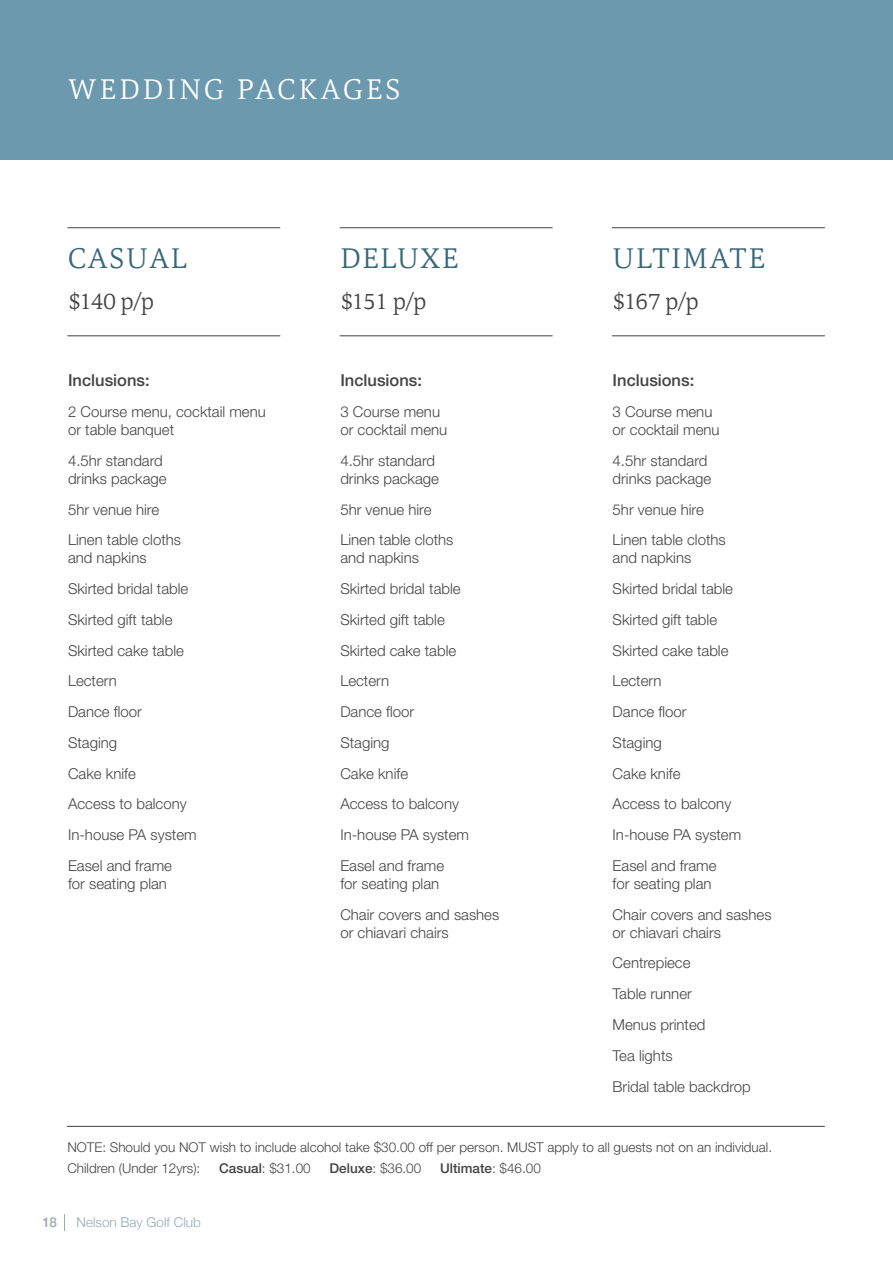
<style>
.page{position:relative;width:893px;height:1263px;background:#fff}
.page>*{position:absolute;margin:0;border:0;box-sizing:border-box;transform-origin:0 0}
.t1{font:300 30px "Carrara";letter-spacing:.05em;color:#36677a}
.t2{font:300 30px "Carrara";letter-spacing:.105em;color:#fff}
.t3{font:300 24px "Carrara";letter-spacing:-.055em;color:#434343}
.t4{font:500 16.5px "Helvetica Neue LT Std";color:#434343}
.t5{font:300 15px/30.8px "Helvetica Neue LT Std";color:#434343}
.t6{font:300 13.5px/21px "Helvetica Neue LT Std";color:#434343}
.t7{font:300 13.5px "Helvetica Neue";color:#9aa8b1}
.t8{font:500 13.5px "Helvetica Neue LT Std";color:#434343}
.t9{font:500 13.5px "Helvetica Neue";color:#9aa8b1}
.s1{font-weight:500}
.s2{font-weight:300}
</style>
<div class="page">
<svg style="left:64px;top:1214px;width:1px;height:17px"></svg>
<div style="left:0;top:0;width:893px;height:159px;background:#6c99ae"></div>
<hr style="left:67px;top:227px;width:213px;height:1px;background:#434343">
<hr style="left:340px;top:227px;width:213px;height:1px;background:#434343">
<hr style="left:612px;top:227px;width:213px;height:1px;background:#434343">
<hr style="left:67px;top:1126px;width:758px;height:1px;background:#434343">
<hr style="left:67px;top:335px;width:213px;height:1px;background:#434343">
<hr style="left:340px;top:335px;width:213px;height:1px;background:#434343">
<hr style="left:612px;top:335px;width:213px;height:1px;background:#434343">
<h1 class="t2" style="left:68px;top:70px;width:334px">WEDDING PACKAGES</h1>
<h1 class="t1" style="left:68px;top:239px;width:121px">CASUAL</h1>
<h2 class="t3" style="left:68px;top:286px;width:88px">$140 p/p</h2>
<h1 class="t1" style="left:340px;top:239px;width:120px">DELUXE</h1>
<h2 class="t3" style="left:340px;top:286px;width:88px">$151 p/p</h2>
<h1 class="t1" style="left:613px;top:239px;width:154px">ULTIMATE</h1>
<h2 class="t3" style="left:613px;top:286px;width:88px">$167 p/p</h2>
<p class="t4" style="left:68px;top:371px;width:83px">Inclusions:</p>
<p class="t5" style="left:68px;top:402px;width:199px;line-height:18px">2 Course menu, cocktail menu or table banquet</p>
<p class="t5" style="left:68px;top:451px;width:100px;line-height:18px">4.5hr standard drinks package</p>
<p class="t5" style="left:68px;top:494px;width:115px">5hr venue hire<br>Linen table cloths</p>
<p class="t5" style="left:68px;top:542px;width:130px">and napkins<br>Skirted bridal table<br>Skirted gift table<br>Skirted cake table<br>Lectern<br>Dance floor<br>Staging<br>Cake knife<br>Access to balcony<br>In-house PA system<br>Easel and frame</p>
<p class="t5" style="left:68px;top:868px;width:100px">for seating plan</p>
<p class="t4" style="left:340px;top:371px;width:83px">Inclusions:</p>
<p class="t5" style="left:340px;top:402px;width:108px;line-height:18px">3 Course menu or cocktail menu</p>
<p class="t5" style="left:340px;top:451px;width:100px;line-height:18px">4.5hr standard drinks package</p>
<p class="t5" style="left:340px;top:494px;width:115px">5hr venue hire<br>Linen table cloths</p>
<p class="t5" style="left:340px;top:542px;width:130px">and napkins<br>Skirted bridal table<br>Skirted gift table<br>Skirted cake table<br>Lectern<br>Dance floor<br>Staging<br>Cake knife<br>Access to balcony<br>In-house PA system<br>Easel and frame</p>
<p class="t5" style="left:340px;top:868px;width:160px">for seating plan<br>Chair covers and sashes</p>
<p class="t5" style="left:340px;top:917px;width:110px">or chiavari chairs</p>
<p class="t4" style="left:613px;top:371px;width:83px">Inclusions:</p>
<p class="t5" style="left:613px;top:402px;width:108px;line-height:18px">3 Course menu or cocktail menu</p>
<p class="t5" style="left:613px;top:451px;width:100px;line-height:18px">4.5hr standard drinks package</p>
<p class="t5" style="left:613px;top:494px;width:115px">5hr venue hire<br>Linen table cloths</p>
<p class="t5" style="left:613px;top:542px;width:130px">and napkins<br>Skirted bridal table<br>Skirted gift table<br>Skirted cake table<br>Lectern<br>Dance floor<br>Staging<br>Cake knife<br>Access to balcony<br>In-house PA system<br>Easel and frame</p>
<p class="t5" style="left:613px;top:868px;width:160px">for seating plan<br>Chair covers and sashes</p>
<p class="t5" style="left:613px;top:917px;width:140px">or chiavari chairs<br>Centrepiece<br>Table runner<br>Menus printed<br>Tea lights<br>Bridal table backdrop</p>
<p class="t6" style="left:67px;top:1136px;width:706px">NOTE: Should you NOT wish to include alcohol take $30.00 off per person. MUST apply to all guests not on an individual.<br>Children (Under 12yrs):</p>
<p class="t6" style="left:219px;top:1157px;width:93px"><span class="s1">Casual</span>: $31.00</p>
<p class="t6" style="left:329px;top:1157px;width:93px"><span class="s1">Deluxe</span>: $36.00</p>
<p class="t8" style="left:440px;top:1160px;width:102px">Ultimate<span class="s2">: $46.00</span></p>
<p class="t9" style="left:43px;top:1211px;width:16px">18</p>
<p class="t7" style="left:77px;top:1211px;width:126px">Nelson Bay Golf Club</p>
</div>
